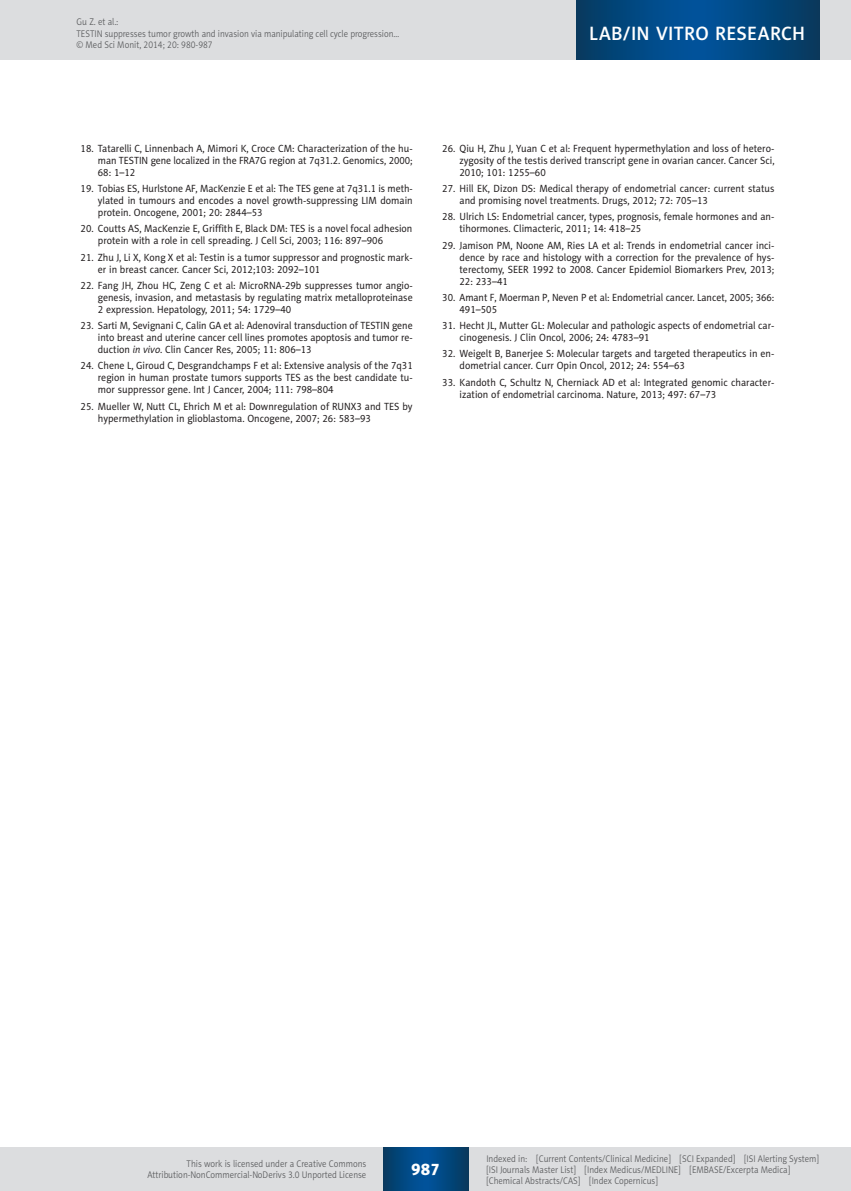
<style>
.page{position:relative;width:851px;height:1191px;background:#fff}
.page>*{position:absolute;margin:0;border:0;box-sizing:border-box;transform-origin:0 0}
.t1{font:19.5px "Naomi Sans EFN Medium";letter-spacing:.01em;color:#fff}
.t2{font:16.5px "Naomi Sans EFN Heavy";color:#fff}
.MSM_Referencje_punkt{font:10.5px/12px "Naomi Sans EFN";color:#231f20;scale:.95 1}
.MSM_Referencje_punkt-2{font:10.5px/12px "Naomi Sans EFN";color:#231f20;text-align:justify;scale:.94 1}
.t3{font:9.75px/11.2px "Naomi Sans EFN Light";color:#57585a;scale:.9 1}
.s1{font-style:italic}
</style>
<div class="page">
<div style="left:0;top:1148px;width:850px;height:43px;background:#dcdddf"></div>
<svg style="left:383px;top:1147px;width:85px;height:43px;background:#02477e"></svg>
<div style="left:0;top:0;width:850px;height:60px;background:#dcdddf"></div>
<svg style="left:576px;top:0;width:243px;height:60px;background:#02477e"></svg>
<p class="t3" style="left:77px;top:16px;width:360px">Gu Z. et al.:<br>TESTIN suppresses tumor growth and invasion via manipulating cell cycle progression… © Med Sci Monit, 2014; 20: 980-987</p>
<h1 class="t1" style="left:589px;top:22px;width:217px">LAB/IN VITRO RESEARCH</h1>
<p class="MSM_Referencje_punkt" style="left:98px;top:142px;width:333px;text-align:justify;text-indent:-17px">18. Tatarelli C, Linnenbach A, Mimori K, Croce CM: Characterization of the hu&shy;man TESTIN gene localized in the FRA7G region at 7q31.2. Genomics, 2000; 68: 1–12</p>
<p class="MSM_Referencje_punkt-2" style="left:98px;top:183px;width:336px;text-indent:-17px">19. Tobias ES, Hurlstone AF, MacKenzie E et al: The TES gene at 7q31.1 is meth&shy;ylated in tumours and encodes a novel growth-suppressing LIM domain protein. Oncogene, 2001; 20: 2844–53</p>
<p class="MSM_Referencje_punkt" style="left:98px;top:223px;width:332px;text-indent:-17px">20. Coutts AS, MacKenzie E, Griffith E, Black DM: TES is a novel focal adhesion protein with a role in cell spreading. J Cell Sci, 2003; 116: 897–906</p>
<p class="MSM_Referencje_punkt" style="left:98px;top:251px;width:333px;text-indent:-17px">21. Zhu J, Li X, Kong X et al: Testin is a tumor suppressor and prognostic mark&shy;er in breast cancer. Cancer Sci, 2012;103: 2092–101</p>
<p class="MSM_Referencje_punkt" style="left:98px;top:279px;width:333px;text-align:justify;text-indent:-17px">22. Fang JH, Zhou HC, Zeng C et al: MicroRNA-29b suppresses tumor angio&shy;genesis, invasion, and metastasis by regulating matrix metalloproteinase 2 expression. Hepatology, 2011; 54: 1729–40</p>
<p class="MSM_Referencje_punkt-2" style="left:98px;top:320px;width:336px;text-indent:-17px">23. Sarti M, Sevignani C, Calin GA et al: Adenoviral transduction of TESTIN gene into breast and uterine cancer cell lines promotes apoptosis and tumor re&shy;duction <span class="s1">in vivo</span>. Clin Cancer Res, 2005; 11: 806–13</p>
<p class="MSM_Referencje_punkt" style="left:98px;top:360px;width:333px;text-align:justify;text-indent:-17px">24. Chene L, Giroud C, Desgrandchamps F et al: Extensive analysis of the 7q31 region in human prostate tumors supports TES as the best candidate tu&shy;mor suppressor gene. Int J Cancer, 2004; 111: 798–804</p>
<p class="MSM_Referencje_punkt" style="left:98px;top:400px;width:333px;text-indent:-17px">25. Mueller W, Nutt CL, Ehrich M et al: Downregulation of RUNX3 and TES by hypermethylation in glioblastoma. Oncogene, 2007; 26: 583–93</p>
<p class="MSM_Referencje_punkt" style="left:459px;top:142px;width:333px;text-align:justify;text-indent:-17px">26. Qiu H, Zhu J, Yuan C et al: Frequent hypermethylation and loss of hetero&shy;zygosity of the testis derived transcript gene in ovarian cancer. Cancer Sci, 2010; 101: 1255–60</p>
<p class="MSM_Referencje_punkt" style="left:459px;top:183px;width:333px;text-indent:-17px">27. Hill EK, Dizon DS: Medical therapy of endometrial cancer: current status and promising novel treatments. Drugs, 2012; 72: 705–13</p>
<p class="MSM_Referencje_punkt" style="left:459px;top:211px;width:333px;text-indent:-17px">28. Ulrich LS: Endometrial cancer, types, prognosis, female hormones and an&shy;tihormones. Climacteric, 2011; 14: 418–25</p>
<p class="MSM_Referencje_punkt" style="left:459px;top:239px;width:333px;text-align:justify;text-indent:-17px">29. Jamison PM, Noone AM, Ries LA et al: Trends in endometrial cancer inci&shy;dence by race and histology with a correction for the prevalence of hys&shy;terectomy, SEER 1992 to 2008. Cancer Epidemiol Biomarkers Prev, 2013; 22: 233–41</p>
<p class="MSM_Referencje_punkt-2" style="left:459px;top:291px;width:336px;text-indent:-17px">30. Amant F, Moerman P, Neven P et al: Endometrial cancer. Lancet, 2005; 366:<br>491–505</p>
<p class="MSM_Referencje_punkt" style="left:459px;top:320px;width:333px;text-indent:-17px">31. Hecht JL, Mutter GL: Molecular and pathologic aspects of endometrial car&shy;cinogenesis. J Clin Oncol, 2006; 24: 4783–91</p>
<p class="MSM_Referencje_punkt" style="left:459px;top:348px;width:333px;text-indent:-17px">32. Weigelt B, Banerjee S: Molecular targets and targeted therapeutics in en&shy;dometrial cancer. Curr Opin Oncol, 2012; 24: 554–63</p>
<p class="MSM_Referencje_punkt" style="left:459px;top:376px;width:333px;text-indent:-17px">33. Kandoth C, Schultz N, Cherniack AD et al: Integrated genomic character&shy;ization of endometrial carcinoma. Nature, 2013; 497: 67–73</p>
<p class="t3" style="left:147px;top:1158px;width:245px;text-align:right">This work is licensed under a Creative Commons<br>Attribution-NonCommercial-NoDerivs 3.0 Unported License</p>
<h2 class="t2" style="left:411px;top:1159px;width:30px">987</h2>
<p class="t3" style="left:486px;top:1152px;width:371px">Indexed in: [Current Contents/Clinical Medicine] [SCI Expanded] [ISI Alerting System] [ISI Journals Master List] [Index Medicus/MEDLINE] [EMBASE/Excerpta Medica] [Chemical Abstracts/CAS] [Index Copernicus]</p>
</div>
